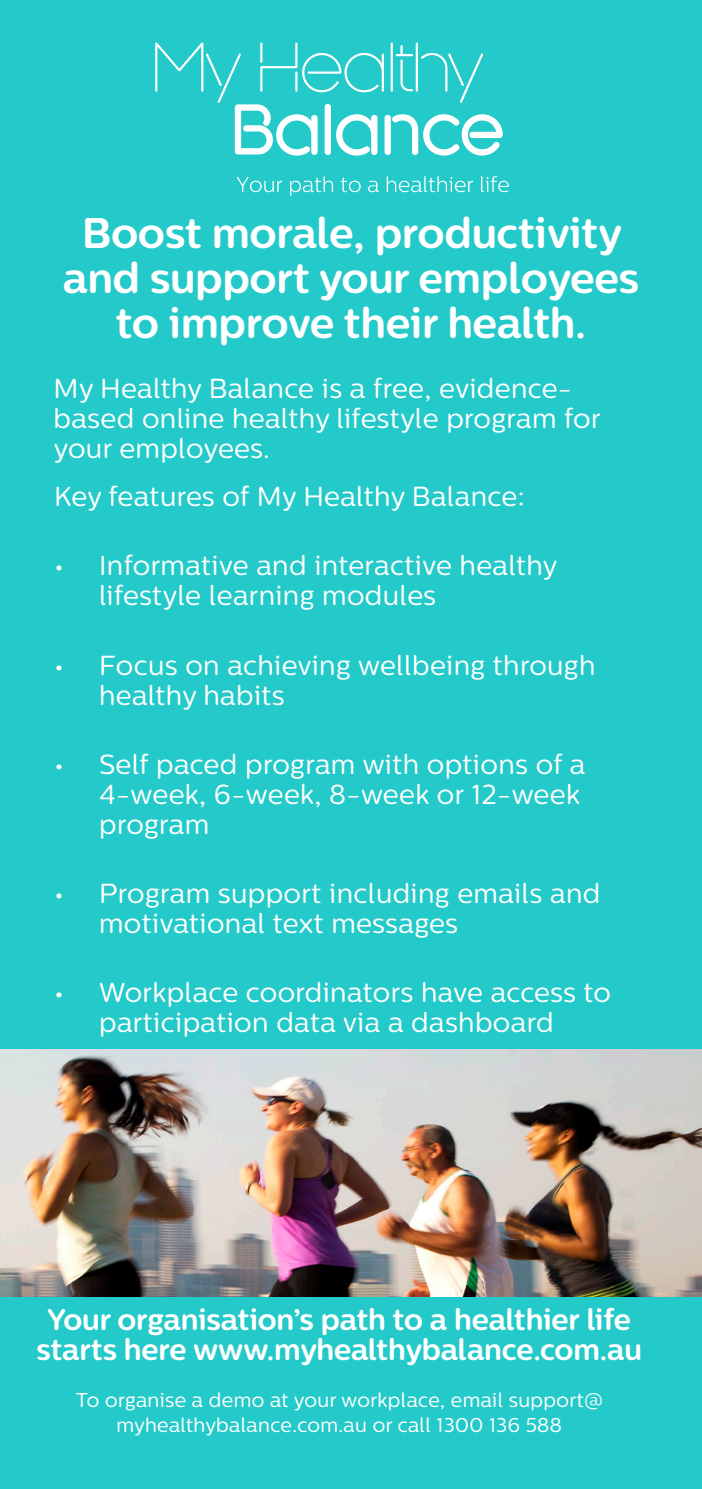
<style>
.page{position:relative;width:702px;height:1489px;background:#fff}
.page>*{position:absolute;margin:0;border:0;box-sizing:border-box;transform-origin:0 0}
.t1{font:800 99.5px "Centrale Sans Rounded";letter-spacing:-.04em;color:#fff}
.t2{font:700 43px/45px "Centrale Sans Rounded";letter-spacing:-.025em;color:#fff;text-align:center}
.t3{font:700 30px "Centrale Sans Rounded";letter-spacing:-.025em;color:#fff}
.t4{font:27.5px/30px "Centrale Sans Rounded";letter-spacing:-.01em;color:#fff}
.t5{font:800 21px "Centrale Sans Rounded";letter-spacing:-.025em;color:#fff}
.t6{font:20px/25px "Centrale Sans Rounded";letter-spacing:-.01em;color:#fff;text-align:center}
</style>
<div class="page">
<div style="left:0;top:0;width:702px;height:1488px;background:#24c9c9"></div>
<svg style="left:155px;top:42px;width:348px;height:114px"></svg>
<svg style="left:237px;top:177px;width:45px;height:15px"></svg>
<svg style="left:290px;top:176px;width:43px;height:20px"></svg>
<svg style="left:341px;top:177px;width:19px;height:15px"></svg>
<svg style="left:368px;top:181px;width:11px;height:11px"></svg>
<svg style="left:386px;top:176px;width:87px;height:16px"></svg>
<svg style="left:481px;top:176px;width:28px;height:16px"></svg>
<img style="left:0;top:1049px;width:702px;height:247px">
<p class="t2" style="left:62px;top:211px;width:578px">Boost morale, productivity and support your employees to improve their health.</p>
<p class="t4" style="left:53px;top:373px;width:549px">My Healthy Balance is a free, evidence&shy;based online healthy lifestyle program for your employees.</p>
<p class="t4" style="left:54px;top:481px;width:472px">Key features of My Healthy Balance:</p>
<p class="t4" style="left:99px;top:551px;width:460px;text-indent:-45px">• Informative and interactive healthy lifestyle learning modules</p>
<p class="t4" style="left:99px;top:650px;width:498px;text-indent:-45px">• Focus on achieving wellbeing through healthy habits</p>
<p class="t5" style="left:90px;top:654px;width:80px">Obesity</p>
<p class="t4" style="left:99px;top:749px;width:488px;text-indent:-45px">• Self paced program with options of a<br>4-week, 6-week, 8-week or 12-week program</p>
<p class="t4" style="left:99px;top:878px;width:503px;text-indent:-45px">• Program support including emails and motivational text messages</p>
<p class="t1" style="left:72px;top:862px;width:559px">12,000,000</p>
<p class="t2" style="left:83px;top:996px;width:537px">Australians are overweight</p>
<p class="t4" style="left:54px;top:977px;width:559px;text-align:center">• Workplace coordinators have access to participation data via a dashboard</p>
<p class="t3" style="left:47px;top:1300px;width:585px">Your organisation’s path to a healthier life</p>
<p class="t3" style="left:36px;top:1330px;width:607px">starts here www.myhealthybalance.com.au</p>
<p class="t6" style="left:76px;top:1387px;width:528px">To organise a demo at your workplace, email support@ myhealthybalance.com.au or call 1300 136 588</p>
</div>
